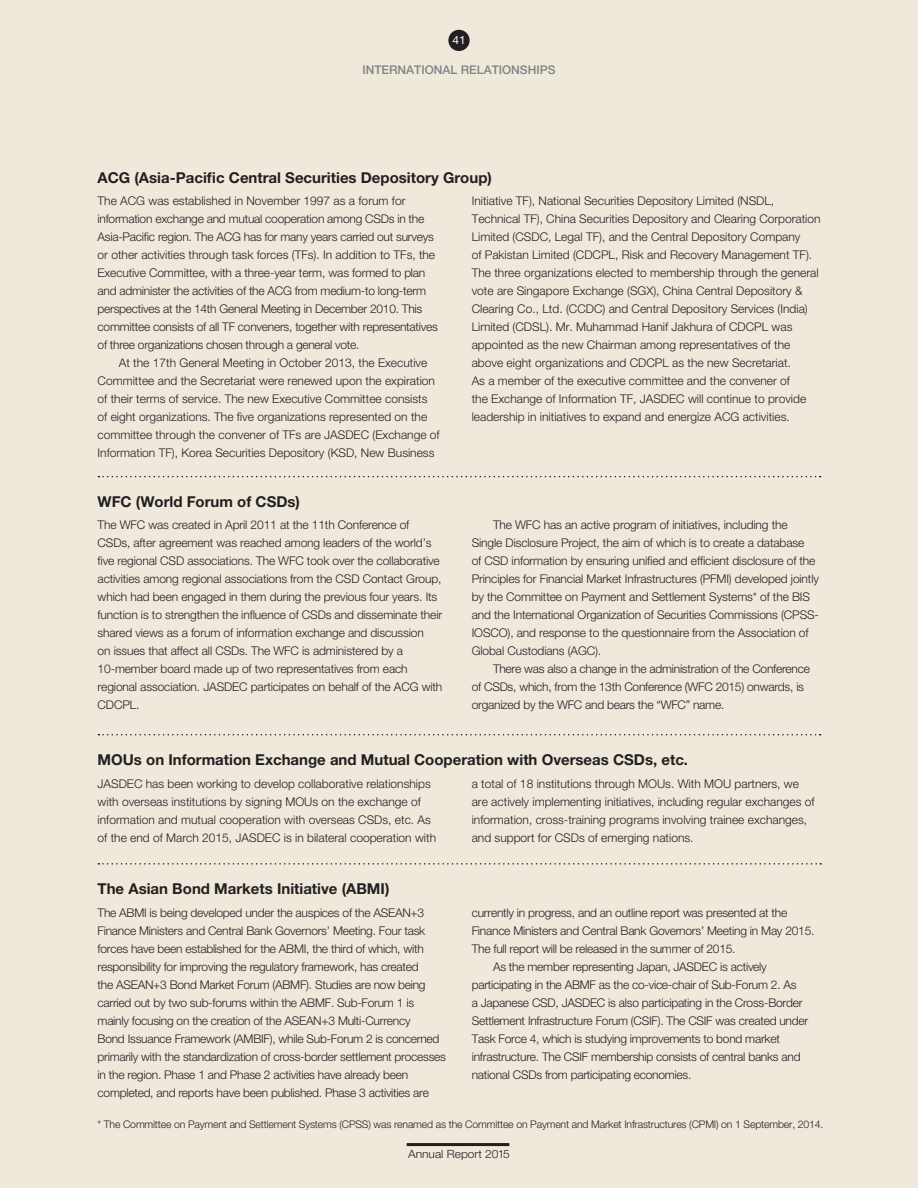
<style>
.page{position:relative;width:918px;height:1188px;background:#efe9dc}
.page>*{position:absolute;margin:0;border:0;box-sizing:border-box;transform-origin:0 0}
.t1{font:700 15px "Helvetica Neue";color:#231f20}
.t2{font:300 12px/18px "Helvetica Neue";letter-spacing:-.01em;color:#231f20}
.t3{font:500 12px "Helvetica Neue";color:#808285}
.t4{font:300 11.4px "Helvetica Neue";color:#231f20;scale:1.05 1}
.t5{font:11.4px "Helvetica Neue";color:#fff;scale:1.05 1}
.t6{font:300 10.5px "Helvetica Neue";letter-spacing:-.015em;color:#231f20}
</style>
<div class="page">
<svg style="left:98px;top:476px;width:723px;height:1px"></svg>
<svg style="left:98px;top:734px;width:723px;height:1px"></svg>
<svg style="left:98px;top:863px;width:723px;height:2px"></svg>
<div style="left:448px;top:30px;width:22px;height:21px;background:#231f20;border-radius:50%"></div>
<hr style="left:407px;top:1143px;width:102px;height:3px;background:#231f20">
<p class="t5" style="left:453px;top:33px;width:14px">41</p>
<p class="t3" style="left:363px;top:63px;width:194px">INTERNATIONAL RELATIONSHIPS</p>
<p class="t1" style="left:98px;top:168px;width:396px">ACG (Asia-Pacific Central Securities Depository Group)</p>
<p class="t2" style="left:98px;top:192px;width:342px">The ACG was established in November 1997 as a forum for information exchange and mutual cooperation among CSDs in the Asia-Pacific region. The ACG has for many years carried out surveys or other activities through task forces (TFs). In addition to TFs, the Executive Committee, with a three-year term, was formed to plan and administer the activities of the ACG from medium-to long-term perspectives at the 14th General Meeting in December 2010. This committee consists of all TF conveners, together with representatives of three organizations chosen through a general vote.</p>
<p class="t2" style="left:98px;top:354px;width:344px;text-indent:21px">At the 17th General Meeting in October 2013, the Executive Committee and the Secretariat were renewed upon the expiration of their terms of service. The new Executive Committee consists of eight organizations. The five organizations represented on the committee through the convener of TFs are JASDEC (Exchange of Information TF), Korea Securities Depository (KSD, New Business</p>
<p class="t2" style="left:472px;top:192px;width:350px">Initiative TF), National Securities Depository Limited (NSDL, Technical TF), China Securities Depository and Clearing Corporation Limited (CSDC, Legal TF), and the Central Depository Company<br>of Pakistan Limited (CDCPL, Risk and Recovery Management TF).<br>The three organizations elected to membership through the general vote are Singapore Exchange (SGX), China Central Depository &amp; Clearing Co., Ltd. (CCDC) and Central Depository Services (India)<br>Limited (CDSL). Mr. Muhammad Hanif Jakhura of CDCPL was appointed as the new Chairman among representatives of the above eight organizations and CDCPL as the new Secretariat.<br>As a member of the executive committee and the convener of<br>the Exchange of Information TF, JASDEC will continue to provide leadership in initiatives to expand and energize ACG activities.</p>
<p class="t1" style="left:98px;top:492px;width:204px">WFC (World Forum of CSDs)</p>
<p class="t2" style="left:98px;top:516px;width:346px">The WFC was created in April 2011 at the 11th Conference of CSDs, after agreement was reached among leaders of the world’s five regional CSD associations. The WFC took over the collaborative activities among regional associations from the CSD Contact Group, which had been engaged in them during the previous four years. Its function is to strengthen the influence of CSDs and disseminate their shared views as a forum of information exchange and discussion<br>on issues that affect all CSDs. The WFC is administered by a 10-member board made up of two representatives from each regional association. JASDEC participates on behalf of the ACG with CDCPL.</p>
<p class="t2" style="left:472px;top:516px;width:349px;text-indent:21px">The WFC has an active program of initiatives, including the Single Disclosure Project, the aim of which is to create a database<br>of CSD information by ensuring unified and efficient disclosure of the Principles for Financial Market Infrastructures (PFMI) developed jointly by the Committee on Payment and Settlement Systems* of the BIS and the International Organization of Securities Commissions (CPSS-IOSCO), and response to the questionnaire from the Association of Global Custodians (AGC).</p>
<p class="t2" style="left:472px;top:660px;width:340px;text-indent:21px">There was also a change in the administration of the Conference of CSDs, which, from the 13th Conference (WFC 2015) onwards, is organized by the WFC and bears the “WFC” name.</p>
<p class="t1" style="left:98px;top:750px;width:592px">MOUs on Information Exchange and Mutual Cooperation with Overseas CSDs, etc.</p>
<p class="t2" style="left:98px;top:774px;width:340px">JASDEC has been working to develop collaborative relationships with overseas institutions by signing MOUs on the exchange of information and mutual cooperation with overseas CSDs, etc. As of the end of March 2015, JASDEC is in bilateral cooperation with</p>
<p class="t2" style="left:472px;top:774px;width:344px">a total of 18 institutions through MOUs. With MOU partners, we are actively implementing initiatives, including regular exchanges of information, cross-training programs involving trainee exchanges, and support for CSDs of emerging nations.</p>
<p class="t1" style="left:98px;top:880px;width:293px">The Asian Bond Markets Initiative (AB MI)</p>
<p class="t2" style="left:98px;top:903px;width:350px">The ABMI is being developed under the auspices of the ASEAN+3<br>Finance Ministers and Central Bank Governors’ Meeting. Four task forces have been established for the ABMI, the third of which, with responsibility for improving the regulatory framework, has created<br>the ASEAN+3 Bond Market Forum (ABMF). Studies are now being carried out by two sub-forums within the ABMF. Sub-Forum 1 is mainly focusing on the creation of the ASEAN+3 Multi-Currency<br>Bond Issuance Framework (AMBIF), while Sub-Forum 2 is concerned primarily with the standardization of cross-border settlement processes in the region. Phase 1 and Phase 2 activities have already been completed, and reports have been published. Phase 3 activities are</p>
<p class="t2" style="left:472px;top:903px;width:317px">currently in progress, and an outline report was presented at the</p>
<p class="t2" style="left:472px;top:921px;width:344px">Finance Ministers and Central Bank Governors’ Meeting in May 2015.</p>
<p class="t2" style="left:472px;top:939px;width:265px">The full report will be released in the summer of 2015.</p>
<p class="t2" style="left:493px;top:957px;width:275px">As the member representing Japan, JASDEC is actively</p>
<p class="t2" style="left:472px;top:975px;width:326px">participating in the ABMF as the co-vice-chair of Sub-Forum 2. As</p>
<p class="t2" style="left:472px;top:993px;width:332px">a Japanese CSD, JASDEC is also participating in the Cross-Border</p>
<p class="t2" style="left:472px;top:1011px;width:338px">Settlement Infrastructure Forum (CSIF). The CSIF was created under</p>
<p class="t2" style="left:472px;top:1029px;width:310px">Task Force 4, which is studying improvements to bond market</p>
<p class="t2" style="left:472px;top:1047px;width:330px">infrastructure. The CSIF membership consists of central banks and</p>
<p class="t2" style="left:472px;top:1065px;width:221px">national CSDs from participating economies.</p>
<p class="t6" style="left:98px;top:1118px;width:727px">* The Committee on Payment and Settlement Systems (CPSS) was renamed as the Committee on Payment and Market Infrastructures (CPMI) on 1 September, 2014.</p>
<p class="t4" style="left:408px;top:1147px;width:98px">Annual Report 2015</p>
</div>
